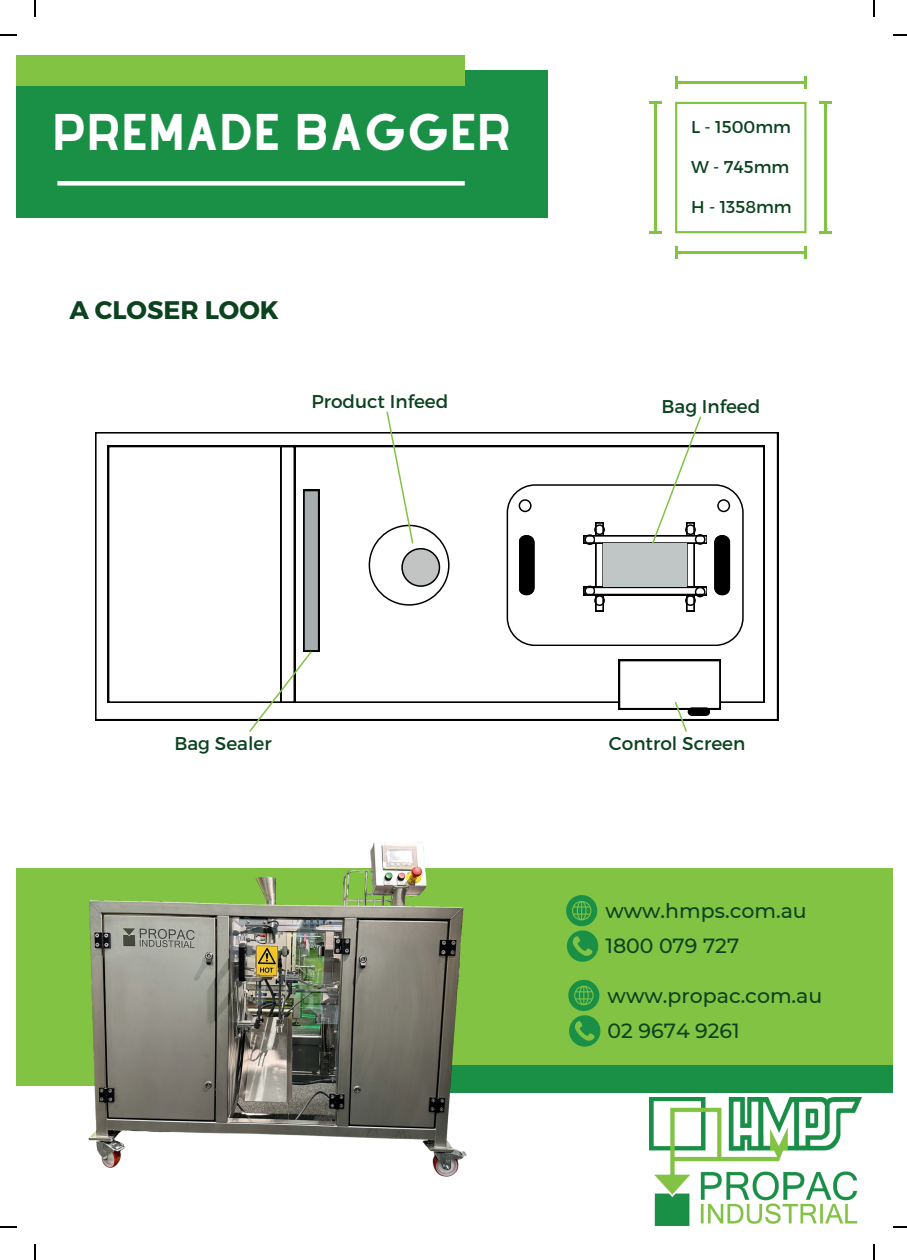
<style>
.page{position:relative;width:907px;height:1260px;background:#fff}
.page>*{position:absolute;margin:0;border:0;box-sizing:border-box;transform-origin:0 0}
.t1{font:45px "Alyssum Sans";color:#fff}
.t2{font:700 25.4px "Montserrat";color:#0b431f}
.t3{font:500 20.4px/35.2px "Montserrat";color:#0b431f}
.t4{font:18.4px "Montserrat";color:#0b431f}
.t5{font:17px "Montserrat";color:#0b431f}
</style>
<div class="page">
<div style="left:16px;top:70px;width:532px;height:147px;background:#1a9047"></div>
<div style="left:16px;top:56px;width:448px;height:30px;background:#82c344"></div>
<img style="left:649px;top:1097px;width:212px;height:127px">
<svg style="left:57px;top:181px;width:408px;height:4px;background:#fafcfa"></svg>
<div style="left:16px;top:868px;width:876px;height:217px;background:#82c344"></div>
<div style="left:413px;top:1065px;width:479px;height:27px;background:#1a9047"></div>
<svg style="left:566px;top:895px;width:32px;height:66px"></svg>
<svg style="left:568px;top:980px;width:32px;height:66px"></svg>
<img style="left:22px;top:842px;width:513px;height:335px">
<svg style="left:95px;top:432px;width:683px;height:288px"></svg>
<svg style="left:108px;top:445px;width:656px;height:257px"></svg>
<svg style="left:247px;top:446px;width:72px;height:286px"></svg>
<svg style="left:618px;top:659px;width:102px;height:73px"></svg>
<svg style="left:368px;top:411px;width:81px;height:194px"></svg>
<svg style="left:506px;top:416px;width:237px;height:229px"></svg>
<svg style="left:675px;top:102px;width:131px;height:131px"></svg>
<hr style="left:676px;top:81px;width:129px;height:2px;background:#82c344">
<svg style="left:675px;top:76px;width:5px;height:12px"></svg>
<svg style="left:801px;top:76px;width:5px;height:12px"></svg>
<hr style="left:654px;top:103px;width:2px;height:129px;background:#82c344">
<svg style="left:649px;top:228px;width:12px;height:5px"></svg>
<svg style="left:649px;top:102px;width:12px;height:5px"></svg>
<hr style="left:676px;top:251px;width:129px;height:3px;background:#82c344">
<svg style="left:801px;top:246px;width:5px;height:13px"></svg>
<svg style="left:675px;top:246px;width:5px;height:13px"></svg>
<hr style="left:824px;top:103px;width:3px;height:129px;background:#82c344">
<svg style="left:819px;top:102px;width:13px;height:5px"></svg>
<svg style="left:819px;top:228px;width:13px;height:5px"></svg>
<svg style="left:35px;top:0;width:1px;height:16px"></svg>
<svg style="left:0;top:34px;width:17px;height:2px"></svg>
<svg style="left:873px;top:0;width:2px;height:16px"></svg>
<svg style="left:893px;top:34px;width:14px;height:2px"></svg>
<svg style="left:35px;top:1244px;width:1px;height:15px"></svg>
<svg style="left:0;top:1226px;width:17px;height:1px"></svg>
<svg style="left:873px;top:1244px;width:2px;height:15px"></svg>
<svg style="left:893px;top:1226px;width:14px;height:1px"></svg>
<h1 class="t1" style="left:52px;top:100px;width:460px">PREMADE BAGGER</h1>
<p class="t2" style="left:69px;top:294px;width:211px">A CLOSER LOOK</p>
<p class="t4" style="left:311px;top:390px;width:138px">Product Infeed</p>
<p class="t5" style="left:691px;top:117px;width:101px">L - 1500mm</p>
<p class="t5" style="left:691px;top:156px;width:100px">W - 745mm</p>
<p class="t5" style="left:691px;top:196px;width:102px">H - 1358mm</p>
<p class="t4" style="left:661px;top:395px;width:100px">Bag Infeed</p>
<p class="t4" style="left:174px;top:731px;width:99px">Bag Sealer</p>
<p class="t4" style="left:609px;top:731px;width:138px">Control Screen</p>
<p class="t3" style="left:605px;top:891px;width:203px">www.hmps.com.au<br>1800 079 727</p>
<p class="t3" style="left:607px;top:976px;width:216px">www.propac.com.au<br>02 9674 9261</p>
</div>
